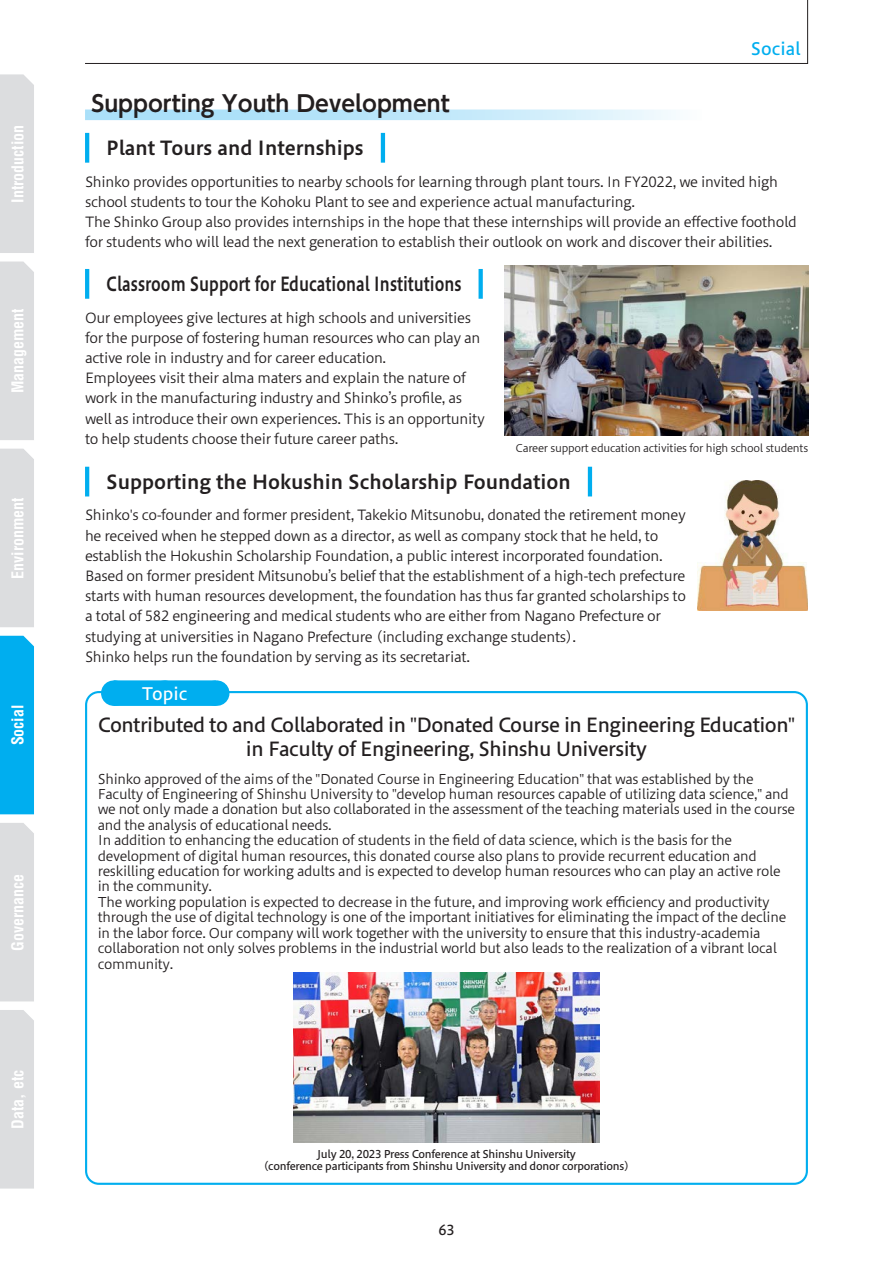
<style>
.page{position:relative;width:893px;height:1263px;background:#fff}
.page>*{position:absolute;margin:0;border:0;box-sizing:border-box;transform-origin:0 0}
.t1{font:700 22.35px "UD Shin Go NT Pr 6 De";color:#231f20}
.t2{font:19.2px/23.9px "Hiragino UD Sans Std N W5";letter-spacing:-.03em;color:#231f20;text-align:center}
.t3{font:19.2px "Hiragino UD Sans Std N W6";color:#231f20}
.t4{font:19.2px "Hiragino UD Sans Std N W6";color:#231f20;scale:.81 1}
.t5{font:16.95px "Hiragino UD Sans Std N W5";color:#00aeef}
.t6{font:16.95px "Hiragino UD Sans Std N W5";color:#fff}
.t7{font:700 condensed 15.9px "Helvetica LT Std";color:#fff}
.t8{font:13.8px/20.2px "Hiragino UD Sans Std N W3";letter-spacing:-.025em;color:#231f20}
.t9{font:13.5px "Hiragino UD Sans Std N W5";color:#231f20}
.t10{font:13.35px/15.5px "Hiragino UD Sans Std N W3";letter-spacing:-.025em;color:#231f20}
.t11{font:10.65px/11.7px "Hiragino UD Sans Std N W5";letter-spacing:-.025em;color:#231f20;text-align:center}
.t12{font:10.65px "Hiragino UD Sans Std N W3";letter-spacing:-.025em;color:#231f20}
</style>
<div class="page">
<div style="left:0;top:74px;width:34px;height:179px;background:#dcdddf"></div>
<div style="left:0;top:261px;width:34px;height:179px;background:#dcdddf"></div>
<div style="left:0;top:449px;width:34px;height:178px;background:#dcdddf"></div>
<div style="left:0;top:636px;width:34px;height:178px;background:#00aeef"></div>
<div style="left:0;top:823px;width:34px;height:178px;background:#dcdddf"></div>
<div style="left:0;top:1010px;width:34px;height:178px;background:#dcdddf"></div>
<svg style="left:85px;top:109px;width:591px;height:11px;background:#c3e8fa"></svg>
<hr style="left:85px;top:133px;width:4px;height:30px;background:#00aeef">
<hr style="left:381px;top:133px;width:4px;height:30px;background:#00aeef">
<hr style="left:85px;top:269px;width:4px;height:30px;background:#00aeef">
<svg style="left:479px;top:269px;width:4px;height:30px"></svg>
<hr style="left:85px;top:467px;width:4px;height:29px;background:#00aeef">
<hr style="left:588px;top:467px;width:4px;height:29px;background:#00aeef">
<img style="left:294px;top:972px;width:305px;height:170px">
<div style="left:114px;top:680px;width:102px;height:26px;background:#00aeef"></div>
<svg style="left:165px;top:680px;width:25px;height:26px"></svg>
<svg style="left:216px;top:680px;width:1px;height:26px"></svg>
<img style="left:697px;top:480px;width:111px;height:130px">
<img style="left:504px;top:266px;width:304px;height:170px">
<svg style="left:85px;top:0;width:723px;height:64px"></svg>
<p class="t7" style="left:8px;top:203px;width:79px;rotate:-90deg">Introduction</p>
<p class="t7" style="left:8px;top:393px;width:87px;rotate:-90deg">Management</p>
<p class="t7" style="left:8px;top:579px;width:83px;rotate:-90deg">Environment</p>
<p class="t7" style="left:8px;top:745px;width:42px;rotate:-90deg">Social</p>
<p class="t7" style="left:8px;top:951px;width:79px;rotate:-90deg">Governance</p>
<p class="t7" style="left:8px;top:1129px;width:60px;rotate:-90deg">Data, etc</p>
<p class="t5" style="left:751px;top:36px;width:51px">Social</p>
<h1 class="t1" style="left:91px;top:85px;width:360px">Supporting Youth Development</h1>
<h2 class="t3" style="left:106px;top:133px;width:259px">Plant Tours and Internships</h2>
<p class="t8" style="left:85px;top:170px;width:713px">Shinko provides opportunities to nearby schools for learning through plant tours. In FY2022, we invited high school students to tour the Kohoku Plant to see and experience actual manufacturing.<br>The Shinko Group also provides internships in the hope that these internships will provide an effective foothold for students who will lead the next generation to establish their outlook on work and discover their abilities.</p>
<h2 class="t4" style="left:106px;top:269px;width:440px">Classroom Support for Educational Institutions</h2>
<p class="t8" style="left:85px;top:306px;width:401px">Our employees give lectures at high schools and universities for the purpose of fostering human resources who can play an active role in industry and for career education.<br>Employees visit their alma maters and explain the nature of work in the manufacturing industry and Shinko’s profile, as well as introduce their own experiences. This is an opportunity to help students choose their future career paths.</p>
<h2 class="t3" style="left:106px;top:467px;width:466px">Supporting the Hokushin Scholarship Foundation</h2>
<p class="t8" style="left:85px;top:504px;width:602px">Shinko's co-founder and former president, Takekio Mitsunobu, donated the retirement money he received when he stepped down as a director, as well as company stock that he held, to establish the Hokushin Scholarship Foundation, a public interest incorporated foundation.<br>Based on former president Mitsunobu’s belief that the establishment of a high-tech prefecture starts with human resources development, the foundation has thus far granted scholarships to a total of 582 engineering and medical students who are either from Nagano Prefecture or studying at universities in Nagano Prefecture (including exchange students).<br>Shinko helps run the foundation by serving as its secretariat.</p>
<p class="t12" style="left:515px;top:440px;width:294px">Career support education activities for high school students</p>
<p class="t6" style="left:142px;top:680px;width:47px">Topic</p>
<h2 class="t2" style="left:98px;top:712px;width:699px">Contributed to and Collaborated in "Donated Course in Engineering Education" in Faculty of Engineering, Shinshu University</h2>
<p class="t10" style="left:98px;top:770px;width:699px">Shinko approved of the aims of the "Donated Course in Engineering Education" that was established by the Faculty of Engineering of Shinshu University to "develop human resources capable of utilizing data science," and we not only made a donation but also collaborated in the assessment of the teaching materials used in the course and the analysis of educational needs.<br>In addition to enhancing the education of students in the field of data science, which is the basis for the development of digital human resources, this donated course also plans to provide recurrent education and reskilling education for working adults and is expected to develop human resources who can play an active role in the community.<br>The working population is expected to decrease in the future, and improving work efficiency and productivity through the use of digital technology is one of the important initiatives for eliminating the impact of the decline in the labor force. Our company will work together with the university to ensure that this industry-academia collaboration not only solves problems in the industrial world but also leads to the realization of a vibrant local community.</p>
<p class="t11" style="left:264px;top:1147px;width:367px">July 20, 2023 Press Conference at Shinshu University<br>(conference participants from Shinshu University and donor corporations)</p>
<p class="t9" style="left:438px;top:1219px;width:18px">63</p>
</div>
